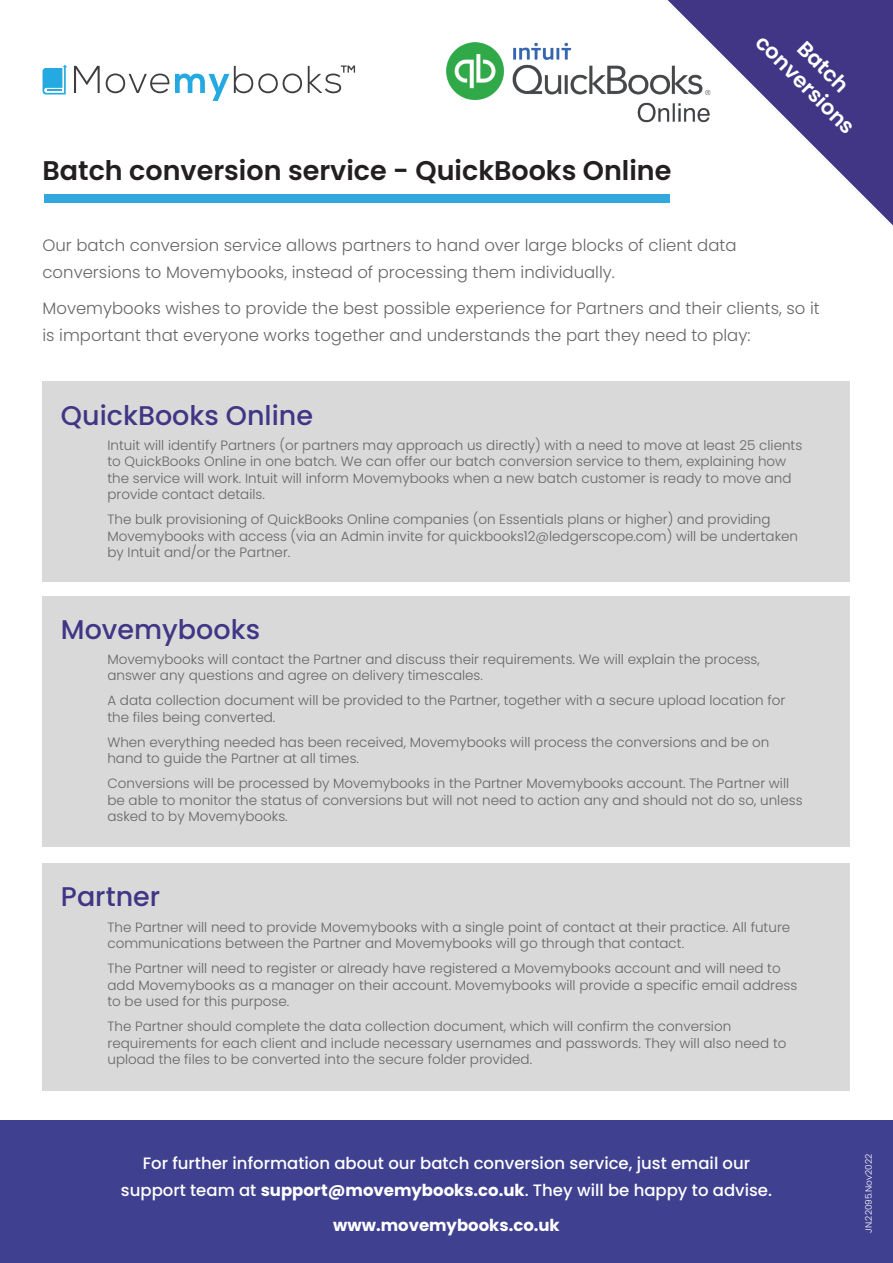
<style>
.page{position:relative;width:893px;height:1263px;background:#fff}
.page>*{position:absolute;margin:0;border:0;box-sizing:border-box;transform-origin:0 0}
.t1{font:600 27px "Poppins";color:#231f20}
.t2{font:500 27px "Poppins";color:#413685}
.t3{font:600 21px "Poppins";color:#fff}
.t4{font:300 16.5px/27px "Poppins";color:#656666}
.t5{font:500 16.5px/27px "Poppins";color:#fff;text-align:center}
.t6{font:700 16.5px "Poppins";color:#fff}
.t7{font:300 13.5px/16.5px "Poppins";color:#656666}
.t8{font:300 9px "Poppins";color:#fff}
.s1{font-weight:700}
</style>
<div class="page">
<svg style="left:668px;top:0;width:225px;height:225px;fill:#413685"></svg>
<div style="left:0;top:1120px;width:893px;height:143px;background:#3f4090"></div>
<div style="left:44px;top:195px;width:626px;height:8px;background:#32a8df"></div>
<div style="left:43px;top:381px;width:807px;height:200px;background:#d8d9d8"></div>
<div style="left:43px;top:596px;width:807px;height:251px;background:#d8d9d8"></div>
<div style="left:43px;top:863px;width:807px;height:228px;background:#d8d9d8"></div>
<img style="left:446px;top:42px;width:264px;height:81px">
<svg style="left:74px;top:66px;width:26px;height:27px"></svg>
<svg style="left:106px;top:66px;width:196px;height:35px"></svg>
<svg style="left:43px;top:65px;width:24px;height:29px"></svg>
<svg style="left:308px;top:65px;width:47px;height:28px"></svg>
<h1 class="t1" style="left:43px;top:155px;width:630px">Batch conversion service - QuickBooks Online</h1>
<h2 class="t3" style="left:768px;top:30px;width:131px;rotate:45deg">conversions</h2>
<h2 class="t3" style="left:810px;top:36px;width:64px;rotate:45deg">Batch</h2>
<p class="t4" style="left:43px;top:232px;width:695px">Our batch conversion service allows partners to hand over large blocks of client data conversions to Movemybooks, instead of processing them individually.</p>
<p class="t4" style="left:43px;top:295px;width:779px">Movemybooks wishes to provide the best possible experience for Partners and their clients, so it is important that everyone works together and understands the part they need to play:</p>
<h1 class="t2" style="left:61px;top:399px;width:254px">QuickBooks Online</h1>
<p class="t7" style="left:107px;top:437px;width:696px">Intuit will identify Partners (or partners may approach us directly) with a need to move at least 25 clients to QuickBooks Online in one batch. We can offer our batch conversion service to them, explaining how the service will work. Intuit will inform Movemybooks when a new batch customer is ready to move and provide contact details.</p>
<p class="t7" style="left:107px;top:511px;width:692px">The bulk provisioning of QuickBooks Online companies (on Essentials plans or higher) and providing<br>Movemybooks with access (via an Admin invite for quickbooks12@ledgerscope.com) will be undertaken by Intuit and/or the Partner.</p>
<h1 class="t2" style="left:61px;top:613px;width:201px">Movemybooks</h1>
<p class="t7" style="left:107px;top:651px;width:654px">Movemybooks will contact the Partner and discuss their requirements. We will explain the process, answer any questions and agree on delivery timescales.</p>
<p class="t7" style="left:107px;top:692px;width:679px">A data collection document will be provided to the Partner, together with a secure upload location for the files being converted.</p>
<p class="t7" style="left:107px;top:734px;width:663px">When everything needed has been received, Movemybooks will process the conversions and be on hand to guide the Partner at all times.</p>
<p class="t7" style="left:107px;top:775px;width:697px">Conversions will be processed by Movemybooks in the Partner Movemybooks account. The Partner will be able to monitor the status of conversions but will not need to action any and should not do so, unless asked to by Movemybooks.</p>
<h1 class="t2" style="left:61px;top:881px;width:101px">Partner</h1>
<p class="t7" style="left:107px;top:918px;width:684px">The Partner will need to provide Movemybooks with a single point of contact at their practice. All future communications between the Partner and Movemybooks will go through that contact.</p>
<p class="t7" style="left:107px;top:960px;width:691px">The Partner will need to register or already have registered a Movemybooks account and will need to add Movemybooks as a manager on their account. Movemybooks will provide a specific email address to be used for this purpose.</p>
<p class="t7" style="left:107px;top:1018px;width:681px">The Partner should complete the data collection document, which will confirm the conversion requirements for each client and include necessary usernames and passwords. They will also need to upload the files to be converted into the secure folder provided.</p>
<p class="t5" style="left:121px;top:1150px;width:652px">For further information about our batch conversion service, just email our support team at <span class="s1">support@movemybooks.co.uk</span>. They will be happy to advise.</p>
<p class="t6" style="left:333px;top:1216px;width:228px">www.movemybooks.co.uk</p>
<p class="t8" style="left:863px;top:1233px;width:80px;rotate:-90deg">JN.22095.Nov2022</p>
</div>
